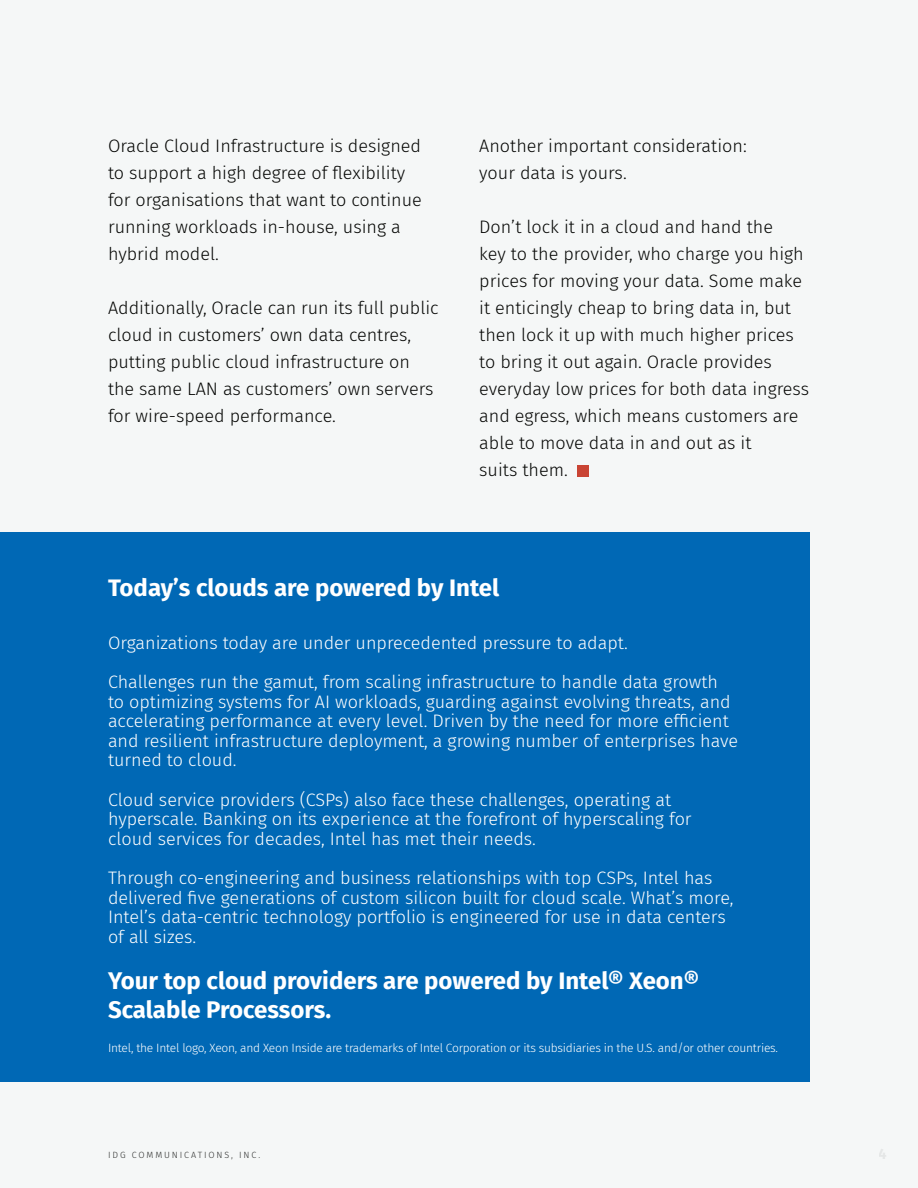
<style>
.page{position:relative;width:918px;height:1188px;background:#f5f7f7}
.page>*{position:absolute;margin:0;border:0;box-sizing:border-box;transform-origin:0 0}
.Intel_Heading{font:700 24px/28.8px "Fira Sans";color:#fff}
.Intel_Body{font:300 18px/19.6px "Fira Sans";color:#fff}
.Body{font:300 18px/27px "Fira Sans";color:#040503}
.t1{font:300 12px "Fira Sans";letter-spacing:-.02em;color:#fff}
.t2{font:300 9px "Fira Sans";letter-spacing:.21em;color:#2e2f2e}
</style>
<div class="page">
<div style="left:577px;top:465px;width:11px;height:12px;background:#c94434"></div>
<div style="left:0;top:532px;width:810px;height:550px;background:#0068b5"></div>
<p class="Body" style="left:108px;top:132px;width:315px">Oracle Cloud Infrastructure is designed to support a high degree of flexibility for organisations that want to continue running workloads in-house, using a hybrid model.</p>
<p class="Body" style="left:108px;top:294px;width:332px">Additionally, Oracle can run its full public cloud in customers’ own data centres, putting public cloud infrastructure on the same LAN as customers’ own servers for wire-speed performance.</p>
<p class="Body" style="left:479px;top:132px;width:269px">Another important consideration: your data is yours.</p>
<p class="Body" style="left:479px;top:213px;width:331px">Don’t lock it in a cloud and hand the<br>key to the provider, who charge you high prices for moving your data. Some make it enticingly cheap to bring data in, but then lock it up with much higher prices to bring it out again. Oracle provides everyday low prices for both data ingress and egress, which means customers are able to move data in and out as it<br>suits them.</p>
<p class="Intel_Heading" style="left:108px;top:572px;width:393px">Today’s clouds are powered by Intel</p>
<p class="Intel_Body" style="left:108px;top:633px;width:521px">Organizations today are under unprecedented pressure to adapt.</p>
<p class="Intel_Body" style="left:108px;top:672px;width:632px">Challenges run the gamut, from scaling infrastructure to handle data growth to optimizing systems for AI workloads, guarding against evolving threats, and accelerating performance at every level. Driven by the need for more efficient and resilient infrastructure deployment, a growing number of enterprises have turned to cloud.</p>
<p class="Intel_Body" style="left:108px;top:789px;width:585px">Cloud service providers (CSPs) also face these challenges, operating at hyperscale. Banking on its experience at the forefront of hyperscaling for cloud services for decades, Intel has met their needs.</p>
<p class="Intel_Body" style="left:108px;top:868px;width:627px">Through co-engineering and business relationships with top CSPs, Intel has delivered five generations of custom silicon built for cloud scale. What’s more, Intel’s data-centric technology portfolio is engineered for use in data centers of all sizes.</p>
<p class="Intel_Heading" style="left:108px;top:965px;width:593px">Your top cloud providers are powered by Intel® Xeon®<br>Scalable Processors.</p>
<p class="t1" style="left:108px;top:1039px;width:672px">Intel, the Intel logo, Xeon, and Xeon Inside are trademarks of Intel Corporation or its subsidiaries in the U.S. and/or other countries.</p>
<p class="t2" style="left:108px;top:1149px;width:154px">IDG COMMUNICATIONS, INC.</p>
</div>
